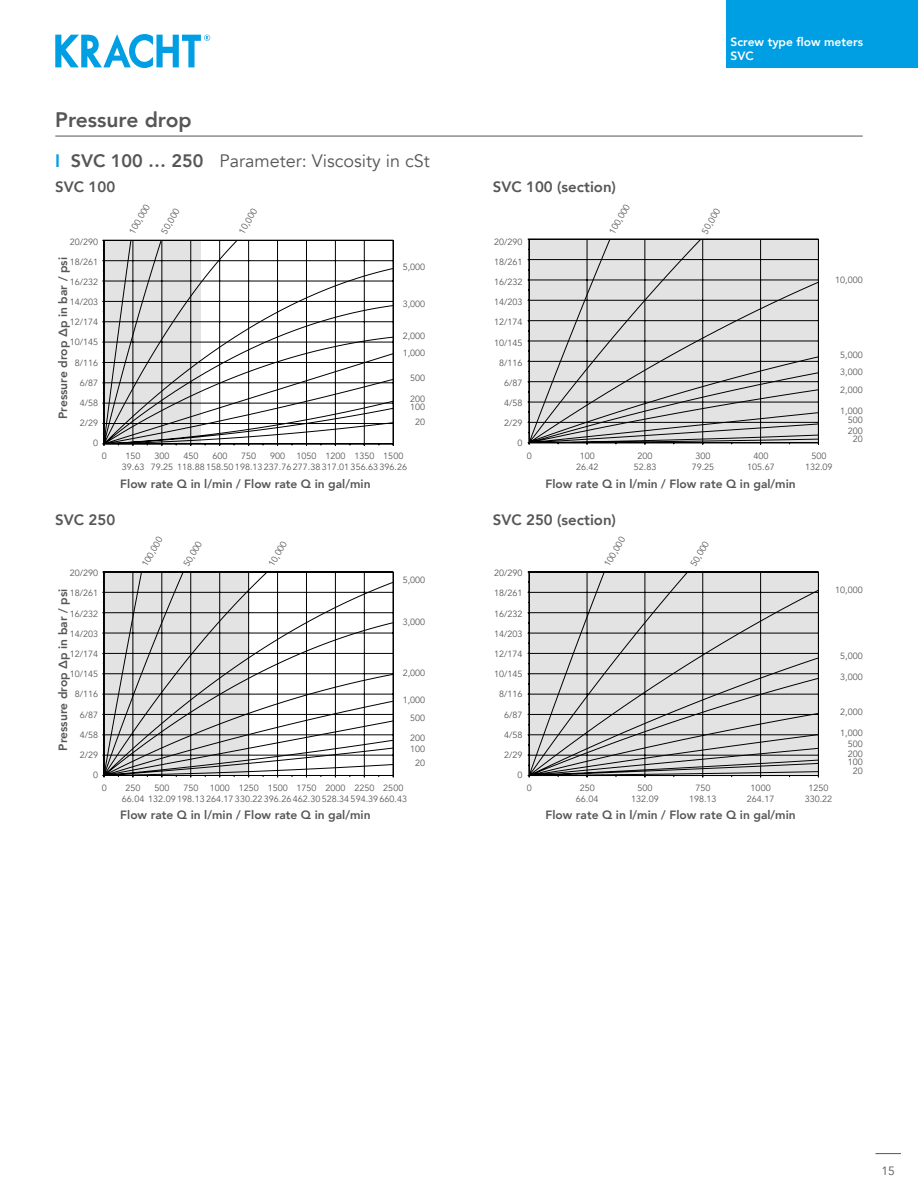
<style>
.page{position:relative;width:918px;height:1188px;background:#fff}
.page>*{position:absolute;margin:0;border:0;box-sizing:border-box;transform-origin:0 0}
.t1{font:800 21px "Avenir";color:#565655}
.t2{font:18px "Avenir";color:#565655}
.t3{font:800 15px "Avenir";color:#565655}
.t4{font:800 12px "Avenir";color:#565655}
.t5{font:800 12px/14.4px "Avenir";color:#fff}
.t6{font:12px "Avenir";color:#565655}
.t7{font:9px/10.8px "Avenir";color:#565655;text-align:center}
.s1{font-weight:800;color:#009ee3}
.s2{font-weight:800}
</style>
<div class="page">
<svg style="left:875px;top:1153px;width:26px;height:1px"></svg>
<svg style="left:55px;top:34px;width:155px;height:34px"></svg>
<hr style="left:55px;top:136px;width:808px;height:1px;background:#565655">
<div style="left:726px;top:0;width:192px;height:68px;background:#009ee3"></div>
<svg style="left:529px;top:239px;width:289px;height:204px;background:#c8c8c8"></svg>
<svg style="left:102px;top:572px;width:291px;height:206px"></svg>
<svg style="left:104px;top:572px;width:289px;height:203px"></svg>
<svg style="left:529px;top:572px;width:289px;height:204px;background:#c7c7c7"></svg>
<svg style="left:104px;top:240px;width:289px;height:204px"></svg>
<h1 class="t1" style="left:55px;top:104px;width:138px">Pressure drop</h1>
<h2 class="t2" style="left:55px;top:150px;width:376px"><span class="s1">I</span> <span class="s2">SVC 100 … 250</span> Parameter: Viscosity in cSt</h2>
<h3 class="t3" style="left:55px;top:176px;width:61px">SVC 100</h3>
<p class="t7" style="left:70px;top:236px;width:30px">20/290</p>
<p class="t7" style="left:70px;top:256px;width:30px">18/261</p>
<p class="t7" style="left:70px;top:277px;width:30px">16/232</p>
<p class="t7" style="left:70px;top:297px;width:30px">14/203</p>
<p class="t7" style="left:70px;top:317px;width:30px">12/174</p>
<p class="t7" style="left:70px;top:337px;width:30px">10/145</p>
<p class="t7" style="left:75px;top:357px;width:25px">8/116</p>
<p class="t7" style="left:80px;top:378px;width:20px">6/87</p>
<p class="t7" style="left:80px;top:398px;width:20px">4/58</p>
<p class="t7" style="left:80px;top:418px;width:20px">2/29</p>
<p class="t7" style="left:93px;top:438px;width:7px">0</p>
<h3 class="t4" style="left:54px;top:419px;width:163px;rotate:-90deg">Pressure drop Δp in bar / psi</h3>
<p class="t7" style="left:127px;top:230px;width:34px;rotate:-60deg">100,000</p>
<p class="t7" style="left:159px;top:230px;width:29px;rotate:-60deg">50,000</p>
<p class="t7" style="left:237px;top:230px;width:29px;rotate:-60deg">10,000</p>
<p class="t7" style="left:403px;top:261px;width:24px">5,000</p>
<p class="t7" style="left:403px;top:299px;width:24px">3,000</p>
<p class="t7" style="left:403px;top:331px;width:24px">2,000</p>
<p class="t7" style="left:403px;top:347px;width:24px">1,000</p>
<p class="t7" style="left:410px;top:373px;width:17px">500</p>
<p class="t7" style="left:410px;top:395px;width:17px;line-height:8.6px;text-align:left">200<br>100</p>
<p class="t7" style="left:415px;top:417px;width:12px">20</p>
<p class="t7" style="left:102px;top:451px;width:7px">0</p>
<p class="t7" style="left:122px;top:451px;width:24px">150<br>39.63</p>
<p class="t7" style="left:151px;top:451px;width:258px;text-align:left;text-indent:4px">300<br>79.25 118.88 158.50198.13 237.76 277.38317.01 356.63396.26</p>
<p class="t7" style="left:183px;top:451px;width:17px">450</p>
<p class="t7" style="left:212px;top:451px;width:17px">600</p>
<p class="t7" style="left:241px;top:451px;width:17px">750</p>
<p class="t7" style="left:270px;top:451px;width:17px">900</p>
<p class="t7" style="left:297px;top:451px;width:22px">1050</p>
<p class="t7" style="left:383px;top:451px;width:22px">1500</p>
<p class="t7" style="left:326px;top:451px;width:22px">1200</p>
<p class="t7" style="left:354px;top:451px;width:22px">1350</p>
<h3 class="t4" style="left:120px;top:474px;width:252px">Flow rate Q in l/min / Flow rate Q in gal/min</h3>
<h3 class="t5" style="left:731px;top:35px;width:134px">Screw type flow meters<br>SVC</h3>
<h3 class="t3" style="left:493px;top:176px;width:125px">SVC 100 (section)</h3>
<p class="t7" style="left:494px;top:236px;width:30px">20/290</p>
<p class="t7" style="left:494px;top:256px;width:30px">18/261</p>
<p class="t7" style="left:494px;top:277px;width:30px">16/232</p>
<p class="t7" style="left:494px;top:297px;width:30px">14/203</p>
<p class="t7" style="left:494px;top:317px;width:30px">12/174</p>
<p class="t7" style="left:494px;top:337px;width:30px">10/145</p>
<p class="t7" style="left:499px;top:357px;width:25px">8/116</p>
<p class="t7" style="left:504px;top:378px;width:20px">6/87</p>
<p class="t7" style="left:504px;top:398px;width:20px">4/58</p>
<p class="t7" style="left:504px;top:418px;width:20px">2/29</p>
<p class="t7" style="left:518px;top:438px;width:7px">0</p>
<p class="t7" style="left:607px;top:230px;width:34px;rotate:-60deg">100,000</p>
<p class="t7" style="left:700px;top:230px;width:29px;rotate:-60deg">50,000</p>
<p class="t7" style="left:835px;top:275px;width:29px">10,000</p>
<p class="t7" style="left:840px;top:350px;width:24px">5,000</p>
<p class="t7" style="left:840px;top:367px;width:24px">3,000</p>
<p class="t7" style="left:840px;top:384px;width:24px">2,000</p>
<p class="t7" style="left:840px;top:407px;width:24px;line-height:9px;text-align:right">1,000<br>500</p>
<p class="t7" style="left:848px;top:427px;width:17px;line-height:8.6px">200<br>20</p>
<p class="t7" style="left:527px;top:451px;width:7px">0</p>
<p class="t7" style="left:576px;top:451px;width:24px">100<br>26.42</p>
<p class="t7" style="left:634px;top:451px;width:24px">200<br>52.83</p>
<p class="t7" style="left:692px;top:451px;width:24px">300<br>79.25</p>
<p class="t7" style="left:805px;top:451px;width:29px">500<br>132.09</p>
<p class="t7" style="left:747px;top:451px;width:29px">400<br>105.67</p>
<h3 class="t4" style="left:546px;top:474px;width:252px">Flow rate Q in l/min / Flow rate Q in gal/min</h3>
<h3 class="t3" style="left:55px;top:508px;width:61px">SVC 250</h3>
<h3 class="t3" style="left:493px;top:508px;width:125px">SVC 250 (section)</h3>
<p class="t7" style="left:140px;top:563px;width:34px;rotate:-60deg">100,000</p>
<p class="t7" style="left:181px;top:563px;width:29px;rotate:-60deg">50,000</p>
<p class="t7" style="left:266px;top:563px;width:29px;rotate:-60deg">10,000</p>
<p class="t7" style="left:602px;top:563px;width:34px;rotate:-60deg">100,000</p>
<p class="t7" style="left:688px;top:563px;width:29px;rotate:-60deg">50,000</p>
<p class="t7" style="left:70px;top:568px;width:30px">20/290</p>
<p class="t7" style="left:70px;top:588px;width:30px">18/261</p>
<p class="t7" style="left:70px;top:608px;width:30px">16/232</p>
<p class="t7" style="left:70px;top:628px;width:30px">14/203</p>
<p class="t7" style="left:70px;top:649px;width:30px">12/174</p>
<p class="t7" style="left:70px;top:669px;width:30px">10/145</p>
<p class="t7" style="left:75px;top:689px;width:25px">8/116</p>
<p class="t7" style="left:80px;top:709px;width:20px">6/87</p>
<p class="t7" style="left:80px;top:729px;width:20px">4/58</p>
<p class="t7" style="left:80px;top:750px;width:20px">2/29</p>
<p class="t7" style="left:93px;top:770px;width:7px">0</p>
<h3 class="t4" style="left:54px;top:751px;width:163px;rotate:-90deg">Pressure drop Δp in bar / psi</h3>
<p class="t7" style="left:403px;top:575px;width:24px">5,000</p>
<p class="t7" style="left:403px;top:617px;width:24px">3,000</p>
<p class="t7" style="left:403px;top:668px;width:24px">2,000</p>
<p class="t7" style="left:403px;top:691px;width:24px;line-height:18.3px;text-align:right">1,000<br>500</p>
<p class="t7" style="left:410px;top:733px;width:17px;text-align:left">200<br>100</p>
<p class="t7" style="left:415px;top:758px;width:12px">20</p>
<p class="t7" style="left:494px;top:568px;width:30px">20/290</p>
<p class="t7" style="left:494px;top:588px;width:30px">18/261</p>
<p class="t7" style="left:494px;top:608px;width:30px">16/232</p>
<p class="t7" style="left:494px;top:628px;width:30px">14/203</p>
<p class="t7" style="left:494px;top:649px;width:30px">12/174</p>
<p class="t7" style="left:494px;top:669px;width:30px">10/145</p>
<p class="t7" style="left:499px;top:689px;width:25px">8/116</p>
<p class="t7" style="left:504px;top:709px;width:20px">6/87</p>
<p class="t7" style="left:504px;top:729px;width:20px">4/58</p>
<p class="t7" style="left:504px;top:750px;width:20px">2/29</p>
<p class="t7" style="left:518px;top:770px;width:7px">0</p>
<p class="t7" style="left:835px;top:584px;width:29px">10,000</p>
<p class="t7" style="left:840px;top:651px;width:24px">5,000</p>
<p class="t7" style="left:840px;top:672px;width:24px">3,000</p>
<p class="t7" style="left:840px;top:707px;width:24px">2,000</p>
<p class="t7" style="left:840px;top:728px;width:24px;text-align:right">1,000<br>500</p>
<p class="t7" style="left:848px;top:746px;width:17px;line-height:17px">200<br>20</p>
<p class="t7" style="left:848px;top:757px;width:17px">100</p>
<p class="t7" style="left:102px;top:783px;width:7px">0</p>
<p class="t7" style="left:122px;top:783px;width:287px;text-align:left;text-indent:4px">250<br>66.04 132.09 198.13 264.17330.22 396.26 462.30528.34 594.39660.43</p>
<p class="t7" style="left:155px;top:783px;width:17px">500</p>
<p class="t7" style="left:183px;top:783px;width:17px">750</p>
<p class="t7" style="left:210px;top:783px;width:22px">1000</p>
<p class="t7" style="left:239px;top:783px;width:22px">1250</p>
<p class="t7" style="left:268px;top:783px;width:22px">1500</p>
<p class="t7" style="left:297px;top:783px;width:22px">1750</p>
<p class="t7" style="left:383px;top:783px;width:22px">2500</p>
<p class="t7" style="left:326px;top:783px;width:22px">2000</p>
<p class="t7" style="left:354px;top:783px;width:22px">2250</p>
<p class="t7" style="left:527px;top:783px;width:7px">0</p>
<p class="t7" style="left:576px;top:783px;width:24px">250<br>66.04</p>
<p class="t7" style="left:631px;top:783px;width:29px">500<br>132.09</p>
<p class="t7" style="left:689px;top:783px;width:29px">750<br>198.13</p>
<p class="t7" style="left:805px;top:783px;width:29px">1250<br>330.22</p>
<p class="t7" style="left:747px;top:783px;width:29px">1000<br>264.17</p>
<h3 class="t4" style="left:120px;top:806px;width:252px">Flow rate Q in l/min / Flow rate Q in gal/min</h3>
<h3 class="t4" style="left:546px;top:806px;width:252px">Flow rate Q in l/min / Flow rate Q in gal/min</h3>
<h3 class="t6" style="left:882px;top:1164px;width:15px">15</h3>
</div>
